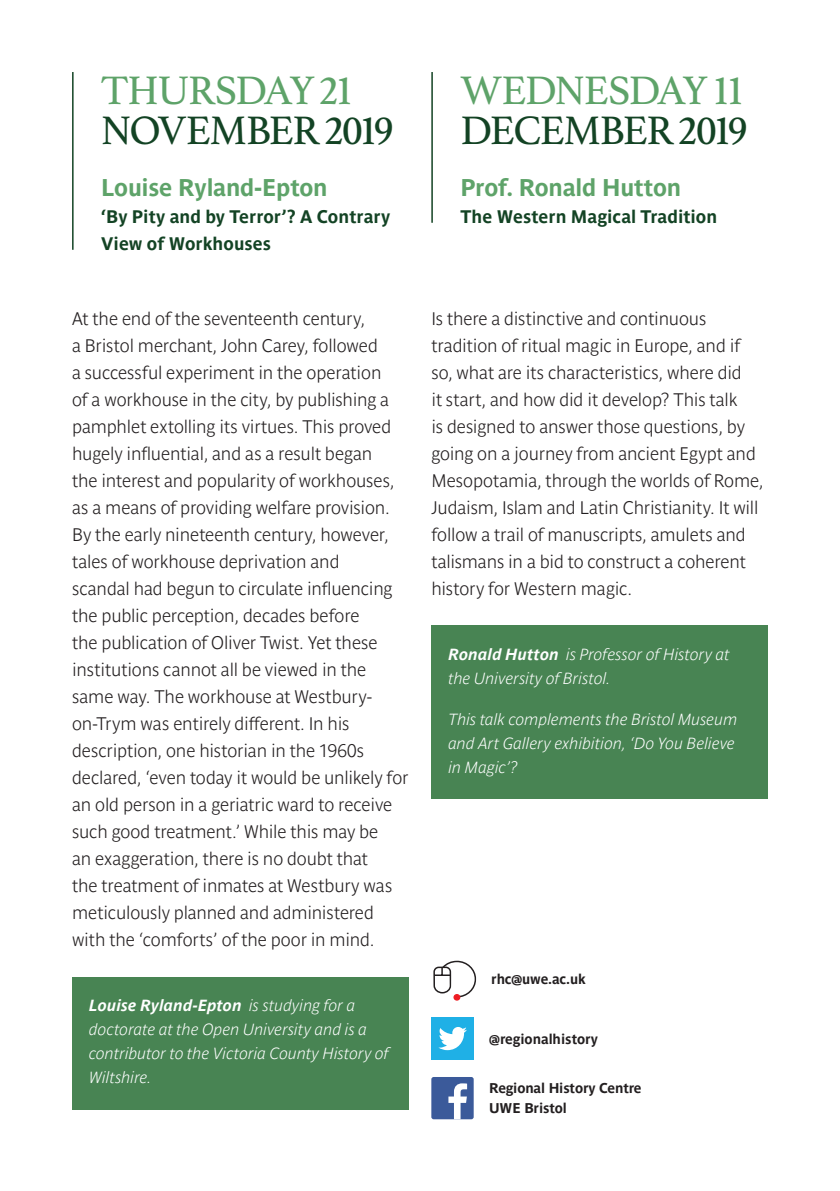
<style>
.page{position:relative;width:840px;height:1191px;background:#fff}
.page>*{position:absolute;margin:0;border:0;box-sizing:border-box;transform-origin:0 0}
.Heading___Date{font:42px/40px "Athelas";letter-spacing:-.045em;color:#134324}
.Heading___Speaker{font:700 24px "Parisine Pro";letter-spacing:-.005em;color:#5ea369}
.Body{font:700 18px/27px "Parisine Pro Clair";letter-spacing:-.005em;color:#231f20}
.Heading___Topic{font:700 18px/27px "Parisine Pro";color:#134324}
.About{font:italic 700 16px/24px "Parisine Pro Clair";color:#fff}
.Annotation{font:700 14px/20px "Parisine Pro";letter-spacing:-.01em;color:#231f20}
.s1{color:#5ea369}
.s2{font-family:"Parisine Pro"}
</style>
<div class="page">
<hr style="left:72px;top:72px;width:2px;height:89px;background:#134324">
<hr style="left:72px;top:161px;width:2px;height:89px;background:#134324">
<hr style="left:431px;top:72px;width:1px;height:89px;background:#134324">
<hr style="left:431px;top:161px;width:1px;height:62px;background:#134324">
<div style="left:431px;top:1017px;width:42px;height:43px;background:#1fb0e6"></div>
<svg style="left:438px;top:1027px;width:28px;height:23px"></svg>
<div style="left:453px;top:994px;width:7px;height:6px;background:#ee1d23;border:1px solid #ee1d23;border-radius:50%"></div>
<svg style="left:433px;top:960px;width:43px;height:38px"></svg>
<div style="left:431px;top:1077px;width:42px;height:42px;background:#3b5a9a;border-radius:2px"></div>
<svg style="left:448px;top:1083px;width:19px;height:36px"></svg>
<div style="left:72px;top:976px;width:336px;height:133px;background:#488453"></div>
<div style="left:431px;top:625px;width:336px;height:85px;background:#488453"></div>
<div style="left:431px;top:690px;width:336px;height:109px;background:#488453"></div>
<p class="Heading___Date" style="left:101px;top:72px;width:294px"><span class="s1">THURSDAY 21<br></span>NOVEMBER 2019</p>
<p class="Heading___Speaker" style="left:101px;top:169px;width:228px">Louise Ryland-Epton</p>
<p class="Heading___Topic" style="left:101px;top:201px;width:290px">‘By Pity and by Terror’? A Contrary<br>View of Workhouses</p>
<p class="Heading___Date" style="left:460px;top:72px;width:289px"><span class="s1">WEDNESDAY 11<br></span>DECEMBER 2019</p>
<p class="Heading___Speaker" style="left:460px;top:169px;width:222px">Prof. Ronald Hutton</p>
<p class="Heading___Topic" style="left:460px;top:201px;width:258px">The Western Magical Tradition</p>
<p class="Body" style="left:72px;top:304px;width:338px">At the end of the seventeenth century,<br>a Bristol merchant, John Carey, followed<br>a successful experiment in the operation<br>of a workhouse in the city, by publishing a pamphlet extolling its virtues. This proved hugely influential, and as a result began<br>the interest and popularity of workhouses, as a means of providing welfare provision.<br>By the early nineteenth century, however, tales of workhouse deprivation and<br>scandal had begun to circulate influencing the public perception, decades before<br>the publication of Oliver Twist. Yet these institutions cannot all be viewed in the same way. The workhouse at Westbury&shy;on-Trym was entirely different. In his description, one historian in the 1960s declared, ‘even today it would be unlikely for an old person in a geriatric ward to receive such good treatment.’ While this may be<br>an exaggeration, there is no doubt that<br>the treatment of inmates at Westbury was meticulously planned and administered with the ‘comforts’ of the poor in mind.</p>
<p class="About" style="left:89px;top:992px;width:301px"><span class="s2">Louise Ryland-Epton</span> is studying for a doctorate at the Open University and is a contributor to the Victoria County History of Wiltshire.</p>
<p class="Body" style="left:431px;top:304px;width:333px">Is there a distinctive and continuous tradition of ritual magic in Europe, and if so, what are its characteristics, where did<br>it start, and how did it develop? This talk<br>is designed to answer those questions, by going on a journey from ancient Egypt and Mesopotamia, through the worlds of Rome, Judaism, Islam and Latin Christianity. It will follow a trail of manuscripts, amulets and talismans in a bid to construct a coherent history for Western magic.</p>
<p class="About" style="left:448px;top:641px;width:283px"><span class="s2">Ronald Hutton</span> is Professor of History at the University of Bristol.</p>
<p class="About" style="left:448px;top:706px;width:290px">This talk complements the Bristol Museum and Art Gallery exhibition, ‘Do You Believe in Magic’?</p>
<p class="Annotation" style="left:491px;top:967px;width:96px">rhc@uwe.ac.uk</p>
<p class="Annotation" style="left:489px;top:1027px;width:110px">@regionalhistory</p>
<p class="Annotation" style="left:489px;top:1077px;width:154px">Regional History Centre<br>UWE Bristol</p>
</div>
